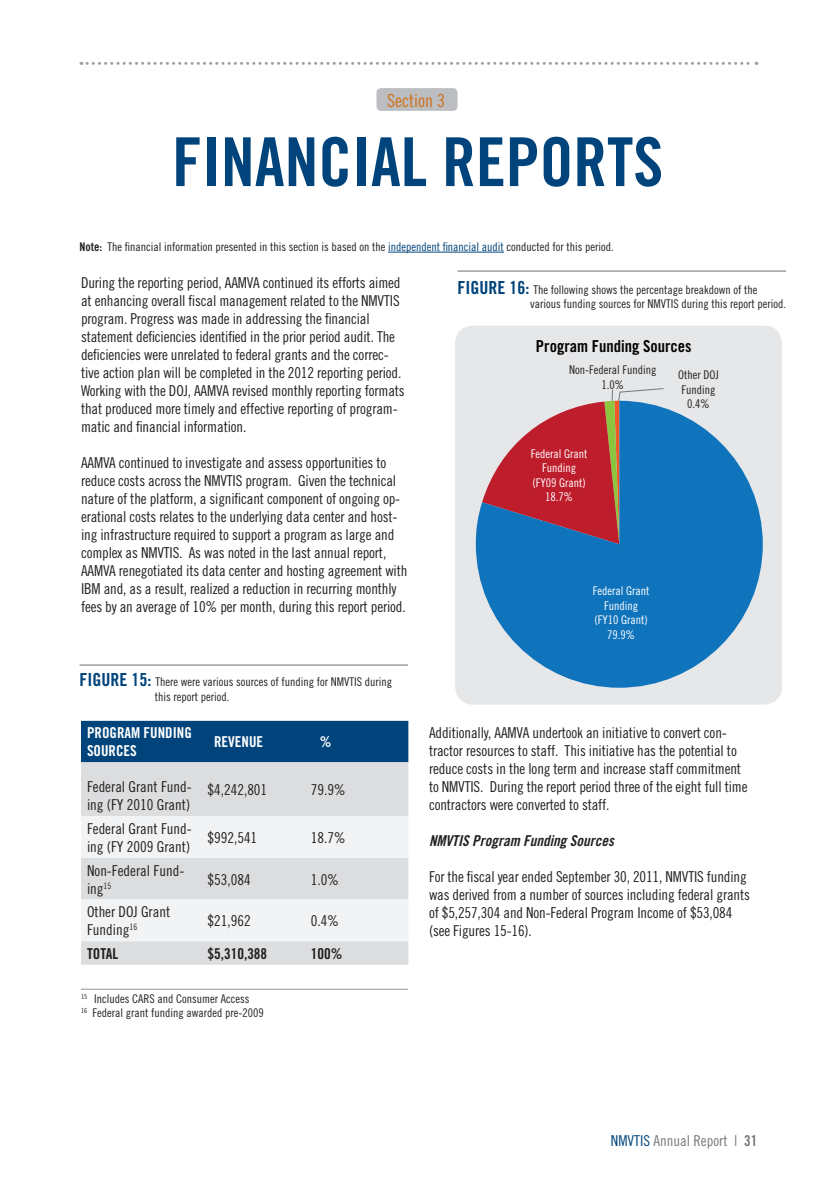
<style>
.page{position:relative;width:837px;height:1188px;background:#fff}
.page>*{position:absolute;margin:0;border:0;box-sizing:border-box;transform-origin:0 0}
.Section_Header{font:67.5px "Trade Gothic Bold Cond Twenty";color:#00447b}
.t1{font:18px "Trade Gothic Cond Eighteen";color:#ce7018}
.Figure_Header_Bold_1{font:16.5px "Trade Gothic Bold Cond Twenty";color:#000}
.Body{font:15px/18px "Trade Gothic Cond Eighteen";letter-spacing:-.01em;color:#231f20}
.Table_Body{font:15px/18px "Trade Gothic Cond Eighteen";color:#231f20}
.Table_Head{font:15px/18px "Trade Gothic Bold Cond Twenty";color:#fff}
.Body-2{font:15px "Trade Gothic Bold Cond Twenty Obl";color:#231f20}
.t2{font:15px "Trade Gothic Cond Eighteen";color:#76787b}
.Table_Body-2{font:15px "Trade Gothic Bold Cond Twenty";color:#231f20}
.Exhibit_Header{font:12px/14.4px "Trade Gothic Cond Eighteen";color:#231f20}
.Figure_Reg_8pt{font:12px/14.4px "Trade Gothic Cond Eighteen";color:#fff;text-align:center}
.Endnote{font:12px/14.4px "Trade Gothic Cond Eighteen";color:#231f20}
.Figure_Reg_8pt-2{font:12px/14.4px "Trade Gothic Cond Eighteen";color:#231f20;text-align:center}
.s1{font-family:"Trade Gothic Bold Cond Twenty"}
.s2{color:#00447b}
.s3{font-family:"Trade Gothic Bold Cond Twenty";font-size:18px;color:#00447b}
</style>
<div class="page">
<svg style="left:81px;top:62px;width:676px;height:3px"></svg>
<div style="left:376px;top:88px;width:82px;height:23px;background:#bcbdc0;border-radius:4px"></div>
<hr style="left:388px;top:252px;width:116px;height:1px;background:#00447b">
<div style="left:81px;top:721px;width:327px;height:41px;background:#00447b"></div>
<div style="left:81px;top:762px;width:327px;height:203px;background:#dcdddf"></div>
<svg style="left:81px;top:816px;width:327px;height:125px;fill:#f2f3f4"></svg>
<hr style="left:80px;top:664px;width:328px;height:2px;background:#9d9fa2">
<div style="left:455px;top:326px;width:327px;height:379px;background:#e6e7e9;border-radius:18px"></div>
<hr style="left:458px;top:270px;width:328px;height:2px;background:#9d9fa2">
<svg style="left:611px;top:388px;width:53px;height:13px"></svg>
<svg style="left:476px;top:401px;width:287px;height:287px;fill:#1074bc"></svg>
<hr style="left:81px;top:989px;width:327px;height:1px;background:#939598">
<p class="t1" style="left:387px;top:89px;width:59px">Section 3</p>
<p class="Section_Header" style="left:172px;top:121px;width:493px">FINANCIAL REPORTS</p>
<p class="Exhibit_Header" style="left:80px;top:239px;width:536px"><span class="s1">Note:</span> The financial information presented in this section is based on the <span class="s2">independent financial audit</span> conducted for this period.</p>
<p class="Body" style="left:81px;top:273px;width:325px">During the reporting period, AAMVA continued its efforts aimed at enhancing overall fiscal management related to the NMVTIS program. Progress was made in addressing the financial statement deficiencies identified in the prior period audit. The deficiencies were unrelated to federal grants and the correc&shy;tive action plan will be completed in the 2012 reporting period.<br>Working with the DOJ, AAMVA revised monthly reporting formats that produced more timely and effective reporting of program&shy;matic and financial information.</p>
<p class="Body" style="left:81px;top:453px;width:328px">AAMVA continued to investigate and assess opportunities to reduce costs across the NMVTIS program. Given the technical nature of the platform, a significant component of ongoing op&shy;erational costs relates to the underlying data center and host&shy;ing infrastructure required to support a program as large and complex as NMVTIS. As was noted in the last annual report, AAMVA renegotiated its data center and hosting agreement with IBM and, as a result, realized a reduction in recurring monthly fees by an average of 10% per month, during this report period.</p>
<p class="Exhibit_Header" style="left:530px;top:282px;width:257px;text-indent:-73px"><span class="s3">FIGURE 16:</span> The following shows the percentage breakdown of the various funding sources for NMVTIS during this report period.</p>
<p class="Figure_Header_Bold_1" style="left:536px;top:336px;width:157px">Program Funding Sources</p>
<p class="Figure_Reg_8pt-2" style="left:569px;top:363px;width:89px">Non-Federal Funding<br>1.0%</p>
<p class="Figure_Reg_8pt-2" style="left:678px;top:368px;width:42px">Other DOJ<br>Funding<br>0.4%</p>
<p class="Figure_Reg_8pt" style="left:531px;top:446px;width:58px">Federal Grant</p>
<p class="Figure_Reg_8pt" style="left:532px;top:461px;width:55px">Funding (FY09 Grant)<br>18.7%</p>
<p class="Figure_Reg_8pt" style="left:593px;top:584px;width:58px">Federal Grant</p>
<p class="Figure_Reg_8pt" style="left:604px;top:598px;width:35px">Funding</p>
<p class="Figure_Reg_8pt" style="left:594px;top:613px;width:55px">(FY10 Grant)</p>
<p class="Figure_Reg_8pt" style="left:607px;top:627px;width:29px">79.9%</p>
<p class="Exhibit_Header" style="left:155px;top:675px;width:239px;text-indent:-75px"><span class="s3">FIGURE 15:</span> There were various sources of funding for NMVTIS during this report period.</p>
<p class="Table_Head" style="left:87px;top:724px;width:106px">PROGRAM FUNDING<br>SOURCES</p>
<p class="Table_Head" style="left:214px;top:733px;width:51px">REVENUE</p>
<p class="Table_Head" style="left:320px;top:733px;width:13px">%</p>
<p class="Body" style="left:87px;top:777px;width:106px">Federal Grant Fund&shy;ing (FY 2010 Grant)</p>
<p class="Table_Body" style="left:207px;top:781px;width:61px">$4,242,801</p>
<p class="Table_Body" style="left:311px;top:781px;width:36px">79.9%</p>
<p class="Table_Body" style="left:87px;top:819px;width:106px">Federal Grant Fund&shy;ing (FY 2009 Grant)</p>
<p class="Table_Body" style="left:207px;top:828px;width:51px">$992,541</p>
<p class="Table_Body" style="left:311px;top:828px;width:36px">18.7%</p>
<p class="Table_Body" style="left:87px;top:861px;width:99px">Non-Federal Fund&shy;ing<sup>15</sup></p>
<p class="Table_Body" style="left:207px;top:870px;width:45px">$53,084</p>
<p class="Table_Body" style="left:311px;top:870px;width:30px">1.0%</p>
<p class="Table_Body" style="left:87px;top:903px;width:85px">Other DOJ Grant<br>Funding<sup>16</sup></p>
<p class="Table_Body" style="left:207px;top:912px;width:45px">$21,962</p>
<p class="Table_Body" style="left:311px;top:912px;width:30px">0.4%</p>
<p class="Table_Body-2" style="left:87px;top:944px;width:33px">TOTAL</p>
<p class="Table_Body-2" style="left:207px;top:944px;width:61px">$5,310,388</p>
<p class="Table_Body-2" style="left:311px;top:944px;width:33px">100%</p>
<p class="Endnote" style="left:81px;top:991px;width:184px"><sup>15</sup> Includes CARS and Consumer Access<br><sup>16</sup> Federal grant funding awarded pre-2009</p>
<p class="Body" style="left:429px;top:723px;width:320px">Additionally, AAMVA undertook an initiative to convert con&shy;tractor resources to staff. This initiative has the potential to reduce costs in the long term and increase staff commitment to NMVTIS. During the report period three of the eight full time contractors were converted to staff.</p>
<p class="Body-2" style="left:429px;top:832px;width:186px">NMVTIS Program Funding Sources</p>
<p class="Body" style="left:429px;top:867px;width:322px">For the fiscal year ended September 30, 2011, NMVTIS funding was derived from a number of sources including federal grants of $5,257,304 and Non-Federal Program Income of $53,084 (see Figures 15-16).</p>
<p class="t2" style="left:611px;top:1132px;width:148px"><span class="s2">NMVTIS</span> Annual Report | <span class="s1">31</span></p>
</div>
